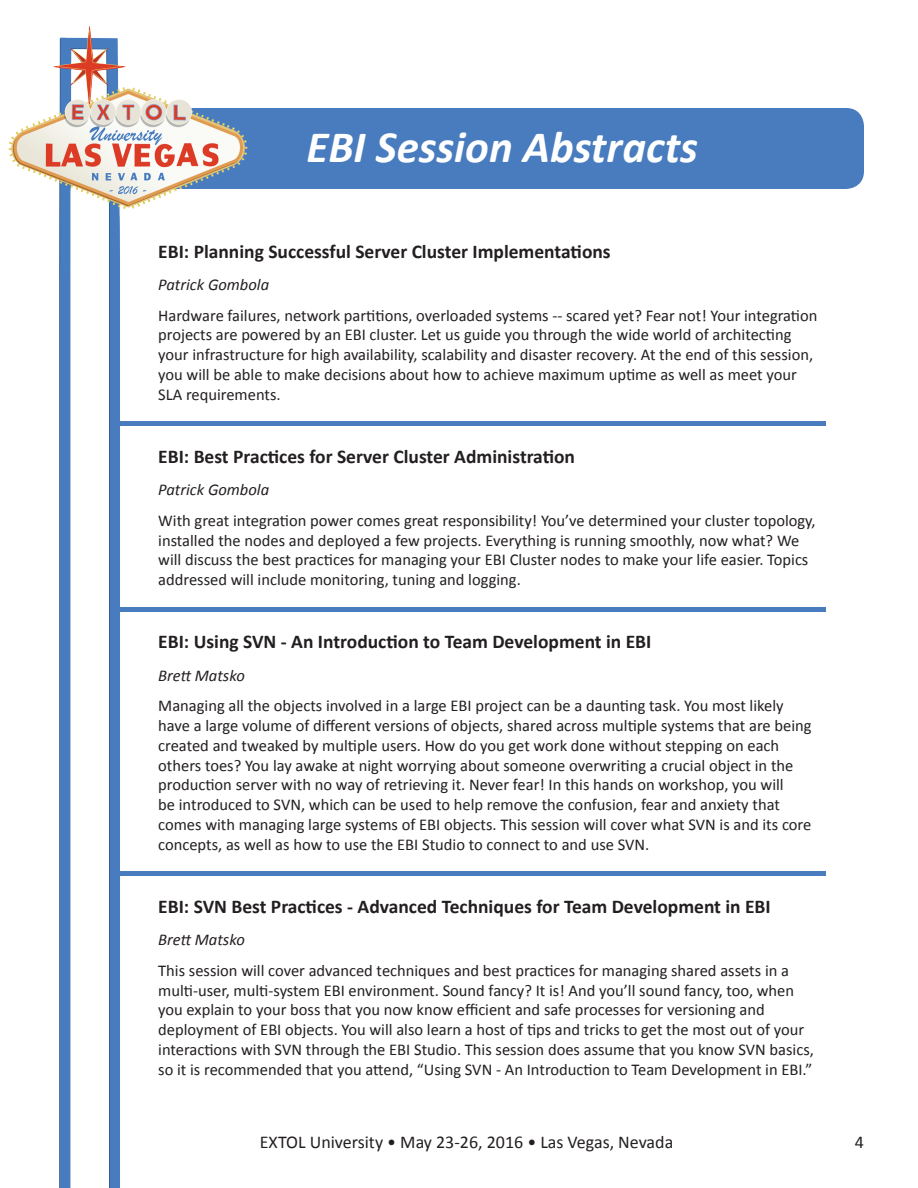
<style>
.page{position:relative;width:918px;height:1188px;background:#fff}
.page>*{position:absolute;margin:0;border:0;box-sizing:border-box;transform-origin:0 0}
.t1{font:italic 700 45px "Calibri";color:#fff}
.t2{font:700 19.5px "Calibri";color:#231f20}
.t3{font:18px "Calibri";color:#231f20}
.t4{font:16.5px/19.8px "Calibri";color:#231f20}
.t5{font:italic 16.5px "Calibri";color:#231f20}
</style>
<div class="page">
<div style="left:135px;top:108px;width:729px;height:81px;background:#487cbf;border-radius:18px"></div>
<img style="left:8px;top:26px;width:263px;height:1162px">
<hr style="left:115px;top:422px;width:711px;height:4px;background:#487cbf">
<hr style="left:115px;top:608px;width:711px;height:4px;background:#487cbf">
<hr style="left:115px;top:872px;width:711px;height:4px;background:#487cbf">
<p class="t1" style="left:306px;top:118px;width:393px">EBI Session Abstracts</p>
<p class="t2" style="left:158px;top:239px;width:454px">EBI: Planning Successful Server Cluster Implementations</p>
<p class="t5" style="left:158px;top:273px;width:112px">Patrick Gombola</p>
<p class="t4" style="left:158px;top:305px;width:661px">Hardware failures, network partitions, overloaded systems -- scared yet? Fear not! Your integration projects are powered by an EBI cluster. Let us guide you through the wide world of architecting your infrastructure for high availability, scalability and disaster recovery. At the end of this session, you will be able to make decisions about how to achieve maximum uptime as well as meet your SLA requirements.</p>
<p class="t2" style="left:158px;top:444px;width:418px">EBI: Best Practices for Server Cluster Administration</p>
<p class="t5" style="left:158px;top:478px;width:112px">Patrick Gombola</p>
<p class="t4" style="left:158px;top:511px;width:659px">With great integration power comes great responsibility! You’ve determined your cluster topology, installed the nodes and deployed a few projects. Everything is running smoothly, now what? We will discuss the best practices for managing your EBI Cluster nodes to make your life easier. Topics addressed will include monitoring, tuning and logging.</p>
<p class="t2" style="left:158px;top:629px;width:495px">EBI: Using SVN - An Introduction to Team Development in EBI</p>
<p class="t5" style="left:158px;top:664px;width:88px">Brett Matsko</p>
<p class="t4" style="left:158px;top:696px;width:655px">Managing all the objects involved in a large EBI project can be a daunting task. You most likely have a large volume of different versions of objects, shared across multiple systems that are being created and tweaked by multiple users. How do you get work done without stepping on each others toes? You lay awake at night worrying about someone overwriting a crucial object in the production server with no way of retrieving it. Never fear! In this hands on workshop, you will<br>be introduced to SVN, which can be used to help remove the confusion, fear and anxiety that comes with managing large systems of EBI objects. This session will cover what SVN is and its core concepts, as well as how to use the EBI Studio to connect to and use SVN.</p>
<p class="t2" style="left:158px;top:894px;width:614px">EBI: SVN Best Practices - Advanced Techniques for Team Development in EBI</p>
<p class="t5" style="left:158px;top:928px;width:88px">Brett Matsko</p>
<p class="t4" style="left:158px;top:961px;width:657px">This session will cover advanced techniques and best practices for managing shared assets in a multi-user, multi-system EBI environment. Sound fancy? It is! And you’ll sound fancy, too, when you explain to your boss that you now know efficient and safe processes for versioning and deployment of EBI objects. You will also learn a host of tips and tricks to get the most out of your interactions with SVN through the EBI Studio. This session does assume that you know SVN basics, so it is recommended that you attend, “Using SVN - An Introduction to Team Development in EBI.”</p>
<p class="t3" style="left:260px;top:1130px;width:415px">EXTOL University • May 23-26, 2016 • Las Vegas, Nevada</p>
<p class="t3" style="left:855px;top:1130px;width:11px">4</p>
</div>
